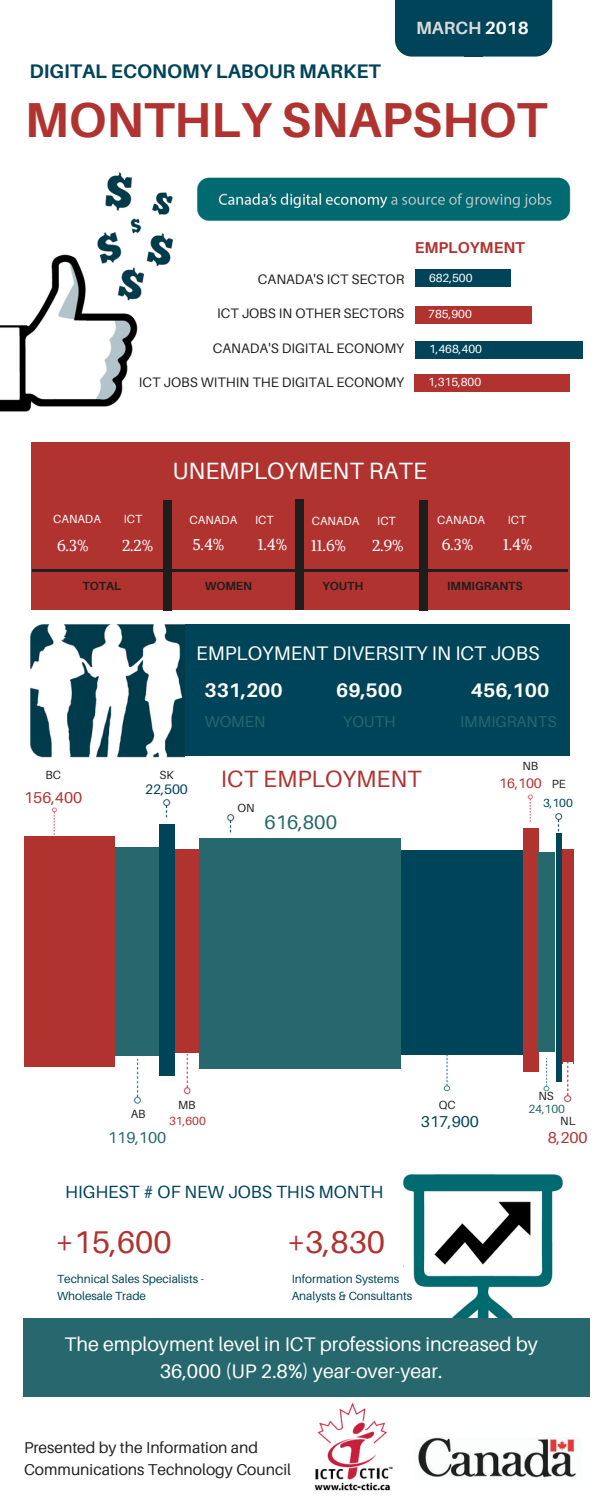
<style>
.page{position:relative;width:600px;height:1500px;background:#fff}
.page>*{position:absolute;margin:0;border:0;box-sizing:border-box;transform-origin:0 0}
.t1{font:700 49.1px "Aileron";color:#b13330}
.t2{font:31.4px "Aileron";color:#b13330}
.t3{font:23.6px "Aileron";color:#fff}
.t4{font:23.6px "Aileron";color:#b13330}
.t5{font:19.7px/27px "Aileron";color:#fff;text-align:center}
.t6{font:700 19.7px "Aileron";color:#004459}
.t7{font:700 19.7px "Aileron";color:#fff}
.t8{font:19.7px "Aileron";color:#26686d}
.t9{font:17.7px "Aileron";color:#004459}
.t10{font:700 17.7px "Aileron";color:#d9d9d9}
.t11{font:15.7px/21.8px "Aileron";color:#222}
.t12{font:15.7px "Alike";color:#fff}
.t13{font:15.7px "Aileron";color:#26686d}
.t14{font:15.7px "Aileron";color:#b13330}
.t15{font:700 15.7px "Aileron";color:#b13330}
.t16{font:15.7px "Aileron";color:#004459}
.t17{font:13.8px "Aileron";color:#222}
.t18{font:13.8px "Aileron";color:#004459}
.t19{font:13.8px "Aileron";color:#b13330}
.t20{font:11.8px/16.5px "Aileron";color:#004459}
.t21{font:11.8px "Aileron";color:#fff}
.t22{font:700 11.8px "Aileron";color:#1e1e1e}
.t23{font:11.8px "Aileron";color:#222}
.t24{font:11.8px "Aileron";color:#b13330}
.t25{font:11.8px "Aileron";color:#26686d}
.s1{color:#fff}
</style>
<div class="page">
<div style="left:395px;top:0;width:70px;height:57px;background:#004459"></div>
<div style="left:465px;top:0;width:18px;height:57px;background:#004459"></div>
<div style="left:483px;top:0;width:69px;height:57px;background:#004459"></div>
<img style="left:0;top:172px;width:173px;height:240px">
<img style="left:197px;top:177px;width:374px;height:44px">
<div style="left:415px;top:269px;width:96px;height:18px;background:#004459"></div>
<div style="left:415px;top:306px;width:117px;height:18px;background:#b13330"></div>
<div style="left:415px;top:341px;width:168px;height:18px;background:#004459"></div>
<div style="left:415px;top:374px;width:155px;height:18px;background:#b13330"></div>
<div style="left:32px;top:442px;width:538px;height:169px;background:#b13330"></div>
<img style="left:31px;top:624px;width:153px;height:134px">
<div style="left:185px;top:625px;width:385px;height:131px;background:#004459"></div>
<div style="left:24px;top:836px;width:91px;height:230px;background:#b13330"></div>
<div style="left:398px;top:850px;width:126px;height:205px;background:#004459"></div>
<div style="left:199px;top:838px;width:201px;height:231px;background:#26686d"></div>
<div style="left:115px;top:848px;width:46px;height:208px;background:#26686d"></div>
<div style="left:159px;top:824px;width:16px;height:252px;background:#004459"></div>
<div style="left:523px;top:828px;width:15px;height:244px;background:#b13330"></div>
<div style="left:563px;top:849px;width:11px;height:214px;background:#b13330"></div>
<div style="left:556px;top:830px;width:6px;height:252px;background:#004459"></div>
<div style="left:175px;top:850px;width:24px;height:203px;background:#b13330"></div>
<div style="left:539px;top:852px;width:16px;height:199px;background:#26686d"></div>
<img style="left:404px;top:1174px;width:159px;height:144px">
<div style="left:23px;top:1318px;width:567px;height:78px;background:#26686d"></div>
<img style="left:418px;top:1437px;width:158px;height:41px">
<img style="left:314px;top:1402px;width:79px;height:89px">
<hr style="left:32px;top:569px;width:536px;height:3px;background:#1e1e1e">
<div style="left:295px;top:500px;width:9px;height:110px;background:#1e1e1e"></div>
<div style="left:419px;top:500px;width:9px;height:111px;background:#1e1e1e"></div>
<div style="left:163px;top:500px;width:9px;height:111px;background:#1e1e1e"></div>
<img style="left:51px;top:807px;width:6px;height:28px">
<img style="left:527px;top:794px;width:6px;height:28px">
<img style="left:163px;top:798px;width:8px;height:20px">
<img style="left:227px;top:813px;width:8px;height:20px">
<img style="left:555px;top:812px;width:8px;height:20px">
<img style="left:134px;top:1060px;width:7px;height:44px">
<img style="left:443px;top:1055px;width:8px;height:36px">
<img style="left:543px;top:1058px;width:7px;height:34px">
<img style="left:183px;top:1054px;width:8px;height:41px">
<img style="left:563px;top:1063px;width:9px;height:40px">
<p class="t10" style="left:416px;top:17px;width:114px">MARCH <span class="s1">2018</span></p>
<p class="t6" style="left:29px;top:59px;width:353px">DIGITAL ECONOMY LABOUR MARKET</p>
<h1 class="t1" style="left:25px;top:89px;width:524px">MONTHLY SNAPSHOT</h1>
<p class="t17" style="left:258px;top:270px;width:148px">CANADA'S ICT SECTOR</p>
<p class="t17" style="left:217px;top:305px;width:189px">ICT JOBS IN OTHER SECTORS</p>
<p class="t17" style="left:213px;top:339px;width:193px">CANADA'S DIGITAL ECONOMY</p>
<p class="t17" style="left:139px;top:374px;width:267px">ICT JOBS WITHIN THE DIGITAL ECONOMY</p>
<p class="t15" style="left:415px;top:238px;width:112px">EMPLOYMENT</p>
<p class="t21" style="left:429px;top:271px;width:45px">682,500</p>
<p class="t21" style="left:428px;top:307px;width:45px">785,900</p>
<p class="t21" style="left:429px;top:342px;width:55px">1,468,400</p>
<p class="t21" style="left:428px;top:375px;width:55px">1,315,800</p>
<p class="t21" style="left:53px;top:511px;width:49px">CANADA</p>
<p class="t21" style="left:124px;top:511px;width:20px">ICT</p>
<p class="t3" style="left:172px;top:456px;width:256px">UNEMPLOYMENT RATE</p>
<p class="t21" style="left:190px;top:513px;width:49px">CANADA</p>
<p class="t21" style="left:255px;top:513px;width:20px">ICT</p>
<p class="t21" style="left:312px;top:514px;width:49px">CANADA</p>
<p class="t21" style="left:377px;top:514px;width:20px">ICT</p>
<p class="t21" style="left:437px;top:513px;width:49px">CANADA</p>
<p class="t21" style="left:508px;top:513px;width:20px">ICT</p>
<p class="t12" style="left:57px;top:535px;width:33px">6.3%</p>
<p class="t12" style="left:122px;top:535px;width:33px">2.2%</p>
<p class="t12" style="left:193px;top:534px;width:33px">5.4%</p>
<p class="t12" style="left:258px;top:534px;width:31px">1.4%</p>
<p class="t12" style="left:311px;top:535px;width:36px">11.6%</p>
<p class="t12" style="left:372px;top:535px;width:33px">2.9%</p>
<p class="t12" style="left:442px;top:534px;width:33px">6.3%</p>
<p class="t12" style="left:503px;top:534px;width:31px">1.4%</p>
<p class="t22" style="left:82px;top:579px;width:40px">TOTAL</p>
<p class="t22" style="left:205px;top:578px;width:49px">WOMEN</p>
<p class="t22" style="left:322px;top:579px;width:42px">YOUTH</p>
<p class="t22" style="left:447px;top:579px;width:77px">IMMIGRANTS</p>
<p class="t23" style="left:46px;top:768px;width:17px">BC</p>
<p class="t14" style="left:24px;top:787px;width:60px">156,400</p>
<p class="t5" style="left:196px;top:639px;width:345px">EMPLOYMENT DIVERSITY IN ICT JOBS</p>
<p class="t7" style="left:204px;top:678px;width:80px">331,200</p>
<p class="t7" style="left:336px;top:678px;width:68px">69,500</p>
<p class="t7" style="left:471px;top:678px;width:80px">456,100</p>
<p class="t13" style="left:205px;top:712px;width:62px">WOMEN</p>
<p class="t13" style="left:343px;top:712px;width:54px">YOUTH</p>
<p class="t13" style="left:460px;top:712px;width:98px">IMMIGRANTS</p>
<p class="t23" style="left:160px;top:768px;width:16px">SK</p>
<p class="t18" style="left:145px;top:781px;width:44px">22,500</p>
<p class="t4" style="left:221px;top:764px;width:202px">ICT EMPLOYMENT</p>
<p class="t23" style="left:238px;top:801px;width:19px">ON</p>
<p class="t8" style="left:264px;top:810px;width:74px">616,800</p>
<p class="t23" style="left:522px;top:759px;width:17px">NB</p>
<p class="t19" style="left:499px;top:775px;width:44px">16,100</p>
<p class="t23" style="left:552px;top:776px;width:15px">PE</p>
<p class="t20" style="left:543px;top:794px;width:31px">3,100</p>
<p class="t23" style="left:131px;top:1106px;width:16px">AB</p>
<p class="t23" style="left:178px;top:1097px;width:19px">MB</p>
<p class="t23" style="left:439px;top:1097px;width:18px">QC</p>
<p class="t24" style="left:169px;top:1114px;width:38px">31,600</p>
<p class="t16" style="left:421px;top:1111px;width:60px">317,900</p>
<p class="t13" style="left:108px;top:1128px;width:60px">119,100</p>
<p class="t23" style="left:538px;top:1089px;width:17px">NS</p>
<p class="t25" style="left:528px;top:1102px;width:38px">24,100</p>
<p class="t14" style="left:548px;top:1128px;width:41px">8,200</p>
<p class="t23" style="left:560px;top:1114px;width:17px">NL</p>
<p class="t9" style="left:65px;top:1181px;width:320px">HIGHEST # OF NEW JOBS THIS MONTH</p>
<h2 class="t2" style="left:56px;top:1222px;width:118px">+15,600</h2>
<h2 class="t2" style="left:287px;top:1222px;width:100px">+3,830</h2>
<p class="t20" style="left:57px;top:1271px;width:148px">Technical Sales Specialists -<br>Wholesale Trade</p>
<p class="t20" style="left:292px;top:1271px;width:122px">Information Systems<br>Analysts &amp; Consultants</p>
<p class="t5" style="left:64px;top:1330px;width:475px">The employment level in ICT professions increased by<br>36,000 (UP 2.8%) year-over-year.</p>
<p class="t11" style="left:24px;top:1436px;width:269px">Presented by the Information and<br>Communications Technology Council</p>
</div>
